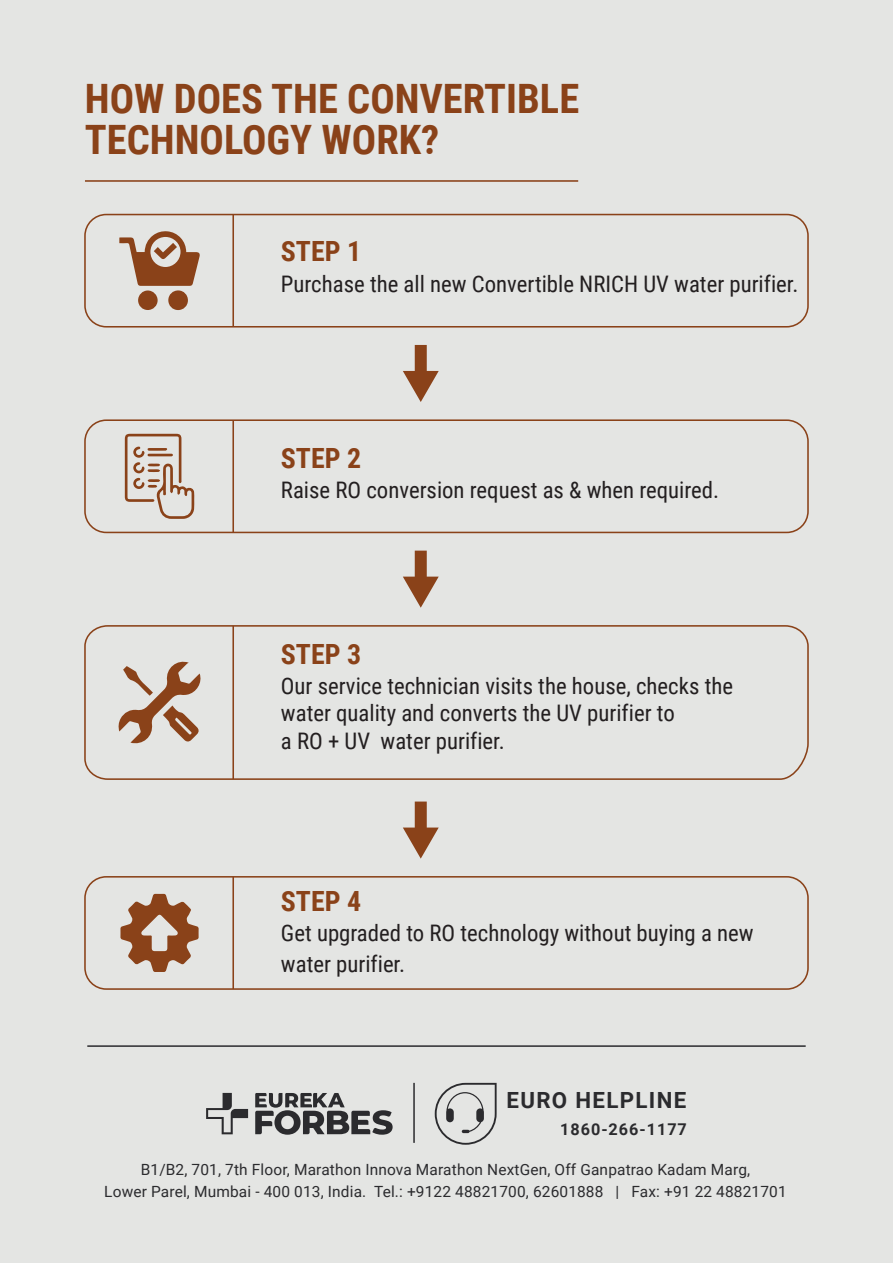
<style>
.page{position:relative;width:893px;height:1263px;background:#e4e5e3}
.page>*{position:absolute;margin:0;border:0;box-sizing:border-box;transform-origin:0 0}
.t1{font:700 40.5px/40.5px "Roboto Condensed";color:#8a4219}
.t2{font:700 27.9px "Roboto Condensed";color:#8a4219}
.t3{font:22.8px/27.5px "Roboto Condensed";color:#231f20}
.t4{font:700 22.35px "Roboto";letter-spacing:.06em;color:#2b2b2e}
.t5{font:700 16.2px "Roboto";letter-spacing:.06em;color:#2b2b2e}
.t6{font:15.45px/22.2px "Roboto";letter-spacing:.01em;color:#2b2b2e;text-align:center}
</style>
<div class="page">
<svg style="left:435px;top:1083px;width:62px;height:62px"></svg>
<svg style="left:255px;top:1093px;width:138px;height:42px"></svg>
<svg style="left:206px;top:1093px;width:42px;height:41px"></svg>
<hr style="left:413px;top:1083px;width:2px;height:60px;background:#2b2b2e">
<hr style="left:87px;top:1045px;width:719px;height:2px;background:#2b2b2e">
<hr style="left:85px;top:180px;width:493px;height:2px;background:#8a4219">
<div style="left:168px;top:290px;width:20px;height:20px;background:#8a4219;border-radius:50%"></div>
<div style="left:138px;top:290px;width:20px;height:20px;background:#8a4219;border-radius:50%"></div>
<svg style="left:119px;top:231px;width:81px;height:55px"></svg>
<div style="left:84px;top:214px;width:725px;height:114px;border:2px solid #8a4219;border-radius:21px"></div>
<hr style="left:232px;top:215px;width:2px;height:112px;background:#8a4219">
<svg style="left:125px;top:434px;width:69px;height:85px"></svg>
<div style="left:84px;top:419px;width:725px;height:114px;border:2px solid #8a4219;border-radius:21px"></div>
<hr style="left:232px;top:420px;width:2px;height:112px;background:#8a4219">
<svg style="left:84px;top:625px;width:725px;height:155px"></svg>
<hr style="left:232px;top:626px;width:2px;height:153px;background:#8a4219">
<svg style="left:120px;top:894px;width:79px;height:78px"></svg>
<div style="left:84px;top:876px;width:725px;height:114px;border:2px solid #8a4219;border-radius:21px"></div>
<hr style="left:232px;top:877px;width:2px;height:112px;background:#8a4219">
<div style="left:415px;top:345px;width:12px;height:31px;background:#8a4219"></div>
<svg style="left:403px;top:371px;width:36px;height:31px"></svg>
<div style="left:415px;top:551px;width:12px;height:31px;background:#8a4219"></div>
<svg style="left:403px;top:577px;width:36px;height:31px"></svg>
<div style="left:415px;top:801px;width:12px;height:32px;background:#8a4219"></div>
<svg style="left:403px;top:827px;width:36px;height:32px"></svg>
<h1 class="t1" style="left:85px;top:77px;width:496px">HOW DOES THE CONVERTIBLE<br>TECHNOLOGY WORK?</h1>
<p class="t2" style="left:281px;top:232px;width:82px">STEP 1</p>
<p class="t3" style="left:281px;top:269px;width:519px">Purchase the all new Convertible NRICH UV water purifier.</p>
<p class="t2" style="left:281px;top:439px;width:82px">STEP 2</p>
<p class="t3" style="left:281px;top:476px;width:440px">Raise RO conversion request as &amp; when required.</p>
<p class="t2" style="left:281px;top:634px;width:82px">STEP 3</p>
<p class="t3" style="left:281px;top:671px;width:454px">Our service technician visits the house, checks the water quality and converts the UV purifier to<br>a RO + UV water purifier.</p>
<p class="t2" style="left:281px;top:881px;width:82px">STEP 4</p>
<p class="t3" style="left:281px;top:917px;width:474px;line-height:30.3px">Get upgraded to RO technology without buying a new water purifier.</p>
<p class="t4" style="left:506px;top:1085px;width:181px">EURO HELPLINE</p>
<p class="t5" style="left:560px;top:1118px;width:128px">1860-266-1177</p>
<p class="t6" style="left:104px;top:1158px;width:684px">B1/B2, 701, 7th Floor, Marathon Innova Marathon NextGen, Off Ganpatrao Kadam Marg,<br>Lower Parel, Mumbai - 400 013, India. Tel.: +9122 48821700, 62601888 | Fax: +91 22 48821701</p>
</div>
